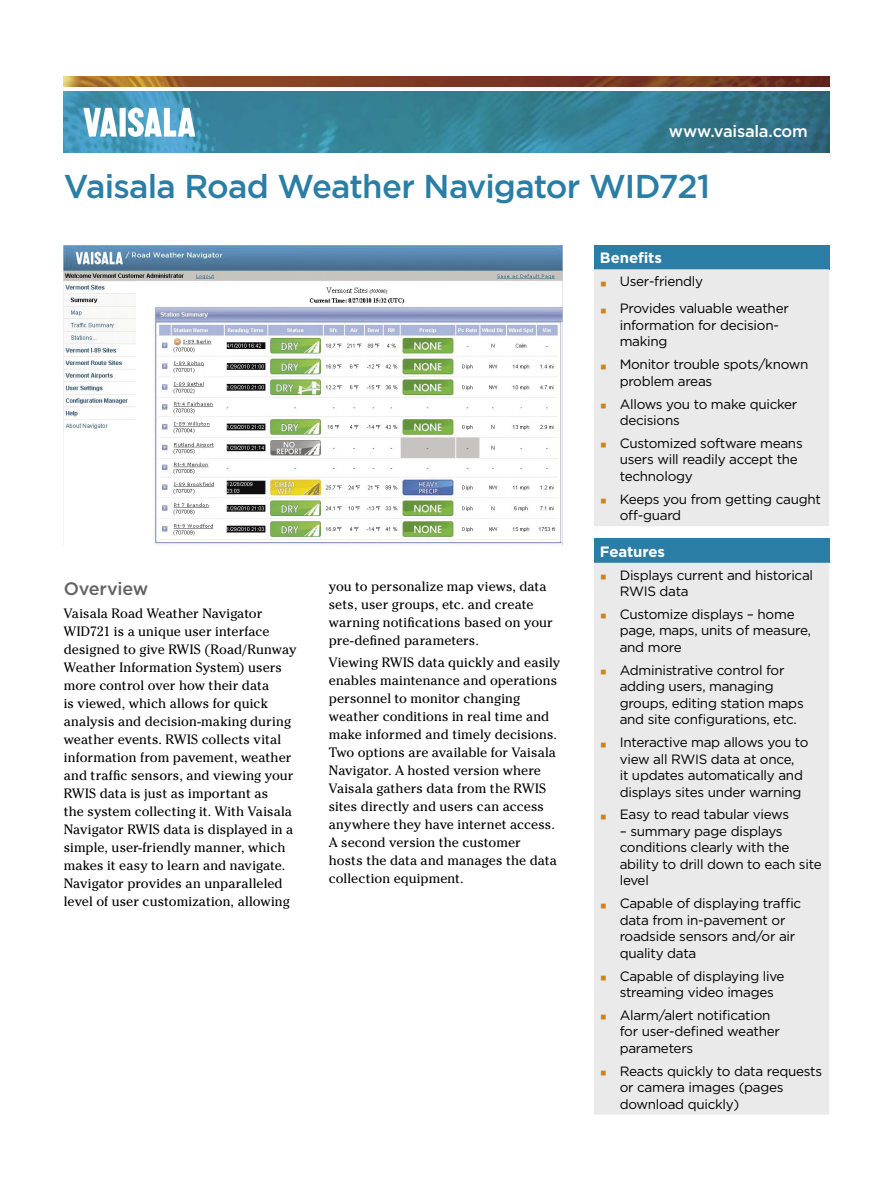
<style>
.page{position:relative;width:893px;height:1191px;background:#fff}
.page>*{position:absolute;margin:0;border:0;box-sizing:border-box;transform-origin:0 0}
.t1{font:500 33px "Gotham";letter-spacing:-.025em;color:#2a7da5}
.t2{font:500 18px "Gotham";letter-spacing:-.015em;color:#636363}
.t3{font:500 16.5px "Gotham";letter-spacing:-.015em;color:#fff}
.t4{font:700 15px "Gotham";letter-spacing:-.01em;color:#fff}
.t5{font:13.5px/18px "Cheltenham Std";letter-spacing:.005em;color:#000}
.t6{font:13.5px/16.5px "Gotham";letter-spacing:-.02em;color:#000}
.s1{font-family:"Arial";font-size:21px;color:#cc8323}
</style>
<div class="page">
<img style="left:64px;top:91px;width:765px;height:62px">
<img style="left:64px;top:77px;width:765px;height:9px">
<svg style="left:83px;top:108px;width:34px;height:29px"></svg>
<div style="left:120px;top:108px;width:6px;height:29px;background:#fff"></div>
<svg style="left:128px;top:107px;width:67px;height:30px"></svg>
<img style="left:64px;top:245px;width:499px;height:300px">
<div style="left:594px;top:245px;width:235px;height:24px;background:#2a7da5"></div>
<div style="left:594px;top:269px;width:235px;height:257px;background:#eaeaea"></div>
<div style="left:594px;top:539px;width:235px;height:24px;background:#2a7da5"></div>
<div style="left:594px;top:563px;width:235px;height:551px;background:#eaeaea"></div>
<p class="t3" style="left:669px;top:120px;width:141px">www.vaisala.com</p>
<h1 class="t1" style="left:64px;top:164px;width:648px">Vaisala Road Weather Navigator WID721</h1>
<h2 class="t2" style="left:64px;top:577px;width:86px">Overview</h2>
<p class="t5" style="left:64px;top:604px;width:234px">Vaisala Road Weather Navigator WID721 is a unique user interface designed to give RWIS (Road/Runway Weather Information System) users more control over how their data<br>is viewed, which allows for quick analysis and decision-making during weather events. RWIS collects vital information from pavement, weather and traffic sensors, and viewing your RWIS data is just as important as<br>the system collecting it. With Vaisala Navigator RWIS data is displayed in a simple, user-friendly manner, which makes it easy to learn and navigate.<br>Navigator provides an unparalleled level of user customization, allowing</p>
<p class="t5" style="left:329px;top:577px;width:226px">you to personalize map views, data sets, user groups, etc. and create warning notifications based on your pre-defined parameters.</p>
<p class="t5" style="left:329px;top:653px;width:233px">Viewing RWIS data quickly and easily enables maintenance and operations personnel to monitor changing weather conditions in real time and make informed and timely decisions.<br>Two options are available for Vaisala Navigator. A hosted version where Vaisala gathers data from the RWIS sites directly and users can access anywhere they have internet access.<br>A second version the customer<br>hosts the data and manages the data collection equipment.</p>
<p class="t4" style="left:600px;top:248px;width:64px">Benefits</p>
<p class="t6" style="left:600px;top:273px;width:105px"><span class="s1">▪</span> User-friendly</p>
<p class="t6" style="left:620px;top:300px;width:171px;text-indent:-20px"><span class="s1">▪</span> Provides valuable weather information for decision&shy;making</p>
<p class="t6" style="left:620px;top:356px;width:190px;text-indent:-20px"><span class="s1">▪</span> Monitor trouble spots/known problem areas</p>
<p class="t6" style="left:620px;top:395px;width:179px;text-indent:-20px"><span class="s1">▪</span> Allows you to make quicker decisions</p>
<p class="t6" style="left:620px;top:434px;width:184px;text-indent:-20px"><span class="s1">▪</span> Customized software means users will readily accept the technology</p>
<p class="t6" style="left:620px;top:490px;width:203px;text-indent:-20px"><span class="s1">▪</span> Keeps you from getting caught off-guard</p>
<p class="t4" style="left:600px;top:541px;width:67px">Features</p>
<p class="t6" style="left:620px;top:566px;width:195px;text-indent:-20px"><span class="s1">▪</span> Displays current and historical<br>RWIS data</p>
<p class="t6" style="left:620px;top:605px;width:193px;text-indent:-20px"><span class="s1">▪</span> Customize displays – home page, maps, units of measure, and more</p>
<p class="t6" style="left:620px;top:661px;width:185px;text-indent:-20px"><span class="s1">▪</span> Administrative control for adding users, managing groups, editing station maps and site configurations, etc.</p>
<p class="t6" style="left:620px;top:733px;width:190px;text-indent:-20px"><span class="s1">▪</span> Interactive map allows you to view all RWIS data at once,<br>it updates automatically and displays sites under warning</p>
<p class="t6" style="left:600px;top:806px;width:191px"><span class="s1">▪</span> Easy to read tabular views</p>
<p class="t6" style="left:620px;top:822px;width:203px">– summary page displays conditions clearly with the ability to drill down to each site level</p>
<p class="t6" style="left:620px;top:895px;width:183px;text-indent:-20px"><span class="s1">▪</span> Capable of displaying traffic data from in-pavement or roadside sensors and/or air quality data</p>
<p class="t6" style="left:620px;top:967px;width:166px;text-indent:-20px"><span class="s1">▪</span> Capable of displaying live streaming video images</p>
<p class="t6" style="left:620px;top:1006px;width:162px;text-indent:-20px"><span class="s1">▪</span> Alarm/alert notification for user-defined weather parameters</p>
<p class="t6" style="left:620px;top:1062px;width:204px;text-indent:-20px"><span class="s1">▪</span> Reacts quickly to data requests or camera images (pages download quickly)</p>
</div>
